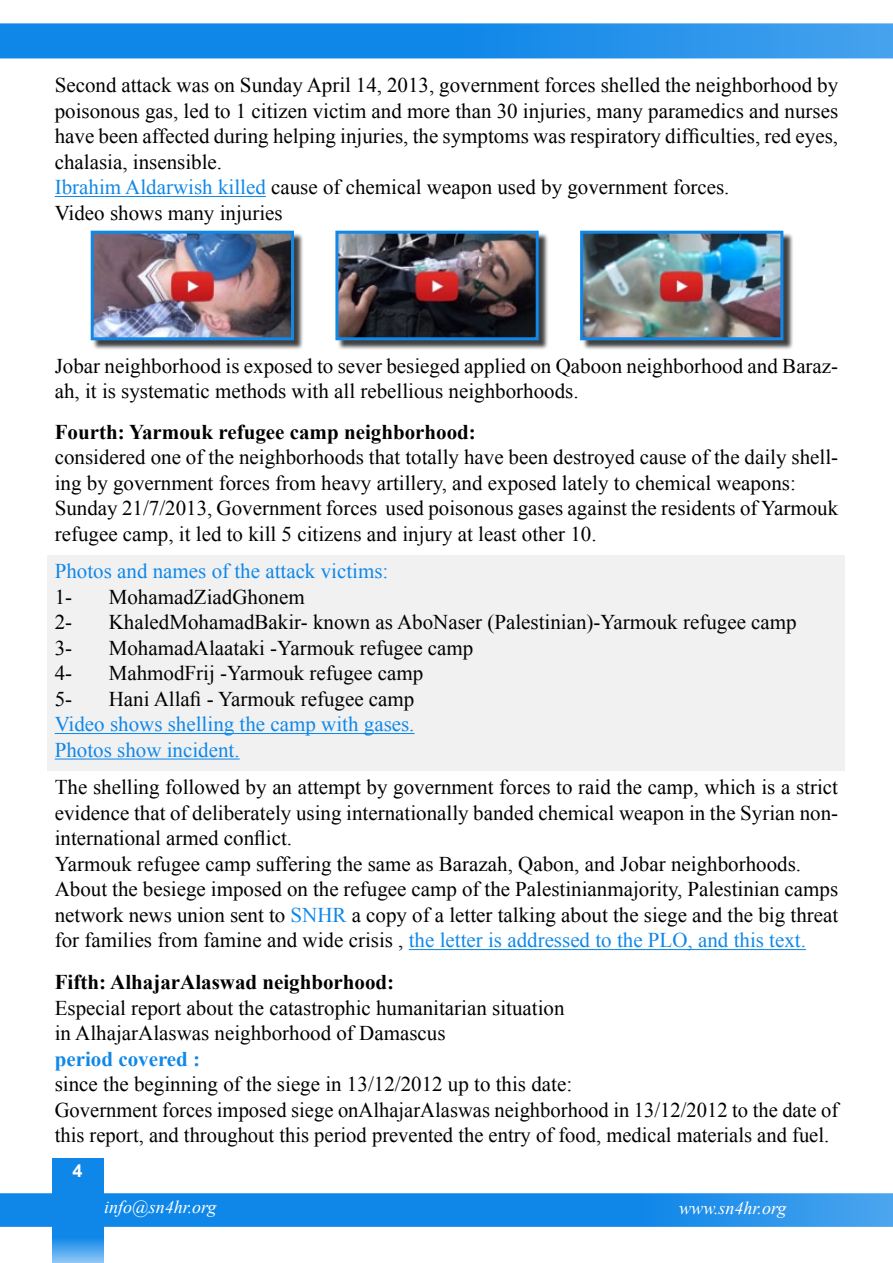
<style>
.page{position:relative;width:893px;height:1263px;background:#fff}
.page>*{position:absolute;margin:0;border:0;box-sizing:border-box;transform-origin:0 0}
.t1{font:21px/25.5px "Times New Roman";color:#000}
.t2{font:21px/25.5px "Times New Roman";color:#0f88e9}
.t3{font:700 21px "Times New Roman";color:#000}
.t4{font:700 21px "Times New Roman";color:#0f88e9}
.t5{font:italic 18px "Times New Roman";color:#fff}
.t6{font:700 18px "Arial";color:#fff}
.s1{color:#0f88e9}
</style>
<div class="page">
<svg style="left:52px;top:1158px;width:51px;height:105px;background:#2692eb"></svg>
<svg style="left:0;top:23px;width:893px;height:35px;background:#1f8eea"></svg>
<svg style="left:0;top:1193px;width:893px;height:34px;background:#1a8ce9"></svg>
<div style="left:48px;top:555px;width:797px;height:216px;background:#f1f1f2"></div>
<hr style="left:55px;top:196px;width:211px;height:1px;background:#0f88e9">
<hr style="left:55px;top:733px;width:360px;height:1px;background:#0f88e9">
<hr style="left:55px;top:758px;width:185px;height:1px;background:#0f88e9">
<hr style="left:409px;top:949px;width:397px;height:1px;background:#0f88e9">
<div style="left:337px;top:232px;width:212px;height:119px;background:#000;opacity:.75"></div>
<img style="left:339px;top:235px;width:196px;height:101px">
<div style="left:335px;top:231px;width:204px;height:109px;border:3px solid #0f88e9"></div>
<div style="left:92px;top:232px;width:212px;height:119px;background:#000;opacity:.75"></div>
<img style="left:95px;top:235px;width:195px;height:101px">
<div style="left:91px;top:231px;width:203px;height:109px;border:3px solid #0f88e9"></div>
<div style="left:582px;top:232px;width:211px;height:119px;background:#000;opacity:.75"></div>
<img style="left:584px;top:235px;width:195px;height:101px">
<div style="left:580px;top:231px;width:203px;height:109px;border:3px solid #0f88e9"></div>
<p class="t1" style="left:55px;top:72px;width:785px">Second attack was on Sunday April 14, 2013, government forces shelled the neighborhood by poisonous gas, led to 1 citizen victim and more than 30 injuries, many paramedics and nurses have been affected during helping injuries, the symptoms was respiratory difficulties, red eyes, chalasia, insensible.<br><span class="s1">Ibrahim Aldarwish killed</span> cause of chemical weapon used by government forces.<br>Video shows many injuries</p>
<p class="t1" style="left:55px;top:353px;width:785px">Jobar neighborhood is exposed to sever besieged applied on Qaboon neighborhood and Baraz-</p>
<p class="t1" style="left:55px;top:378px;width:525px">ah isit, systematic methods with all rebellious neighborhoods.</p>
<p class="t3" style="left:55px;top:417px;width:423px">Fourth: Yarmouk refugee camp neighborhood:</p>
<p class="t1" style="left:55px;top:470px;width:743px">ing by government forces from heavy artillery, and exposed lately to chemical weapons:</p>
<p class="t1" style="left:55px;top:444px;width:785px">considered one of the neighborhoods that totally have been destroyed cause of the daily shell-</p>
<p class="t1" style="left:55px;top:495px;width:785px">Sunday 21/7/2013, Government forces used poisonous gases against the residents of Yarmouk refugee camp it, led to kill 5 citizens and injury at least other 10.</p>
<p class="t2" style="left:55px;top:558px;width:335px">Photos and names of the attack victims:</p>
<p class="t1" style="left:109px;top:584px;width:197px">MohamadZiadGhonem</p>
<p class="t1" style="left:55px;top:584px;width:19px">1-</p>
<p class="t1" style="left:55px;top:609px;width:19px">2-</p>
<p class="t1" style="left:109px;top:609px;width:689px">KhaledMohamadBakir- known as AboNaser (Palestinian -) Yarmouk refugee camp</p>
<p class="t1" style="left:55px;top:635px;width:19px">3-</p>
<p class="t1" style="left:109px;top:635px;width:366px">MohamadAlaataki -Yarmouk refugee camp</p>
<p class="t1" style="left:55px;top:660px;width:19px">4-</p>
<p class="t1" style="left:109px;top:660px;width:316px">MahmodFrij -Yarmouk refugee camp</p>
<p class="t1" style="left:109px;top:685px;width:307px">Hani Allafi - Yarmouk refugee camp</p>
<p class="t1" style="left:55px;top:685px;width:19px">5-</p>
<p class="t2" style="left:55px;top:711px;width:361px">Video shows shelling the camp with gases.<br>Photos show incident.</p>
<p class="t1" style="left:55px;top:774px;width:785px">The shelling followed by an attempt by government forces to raid the camp, which is a strict</p>
<p class="t1" style="left:55px;top:825px;width:239px">international armed conflict.</p>
<p class="t1" style="left:55px;top:799px;width:785px">evidence that of deliberately using internationally banded chemical weapon in the Syrian non-</p>
<p class="t1" style="left:55px;top:850px;width:785px">Yarmouk refugee camp suffering the same as Barazah, Qabon, and Jobar neighborhoods.<br>About the besiege imposed on the refugee camp of the Palestinianmajority, Palestinian camps network news union sent to <span class="s1">SNHR</span> a copy of a letter talking about the siege and the big threat for families from famine and wide crisis , <span class="s1">the letter is addressed to the PLO, and this text.</span></p>
<p class="t3" style="left:55px;top:968px;width:341px">Fifth: AlhajarAlaswad neighborhood:</p>
<p class="t1" style="left:55px;top:994px;width:511px">Especial report about the catastrophic humanitarian situation in AlhajarAlaswas neighborhood of Damascus</p>
<p class="t4" style="left:55px;top:1044px;width:147px">period covered :</p>
<p class="t1" style="left:55px;top:1071px;width:785px">since the beginning of the siege in 13/12/2012 up to this date:<br>Government forces imposed siege onAlhajarAlaswas neighborhood in 13/12/2012 to the date of this report, and throughout this period prevented the entry of food, medical materials and fuel.</p>
<p class="t6" style="left:72px;top:1159px;width:12px">4</p>
<p class="t5" style="left:104px;top:1194px;width:114px">info@sn4hr.org</p>
<p class="t5" style="left:679px;top:1195px;width:109px">www.sn4hr.org</p>
</div>
